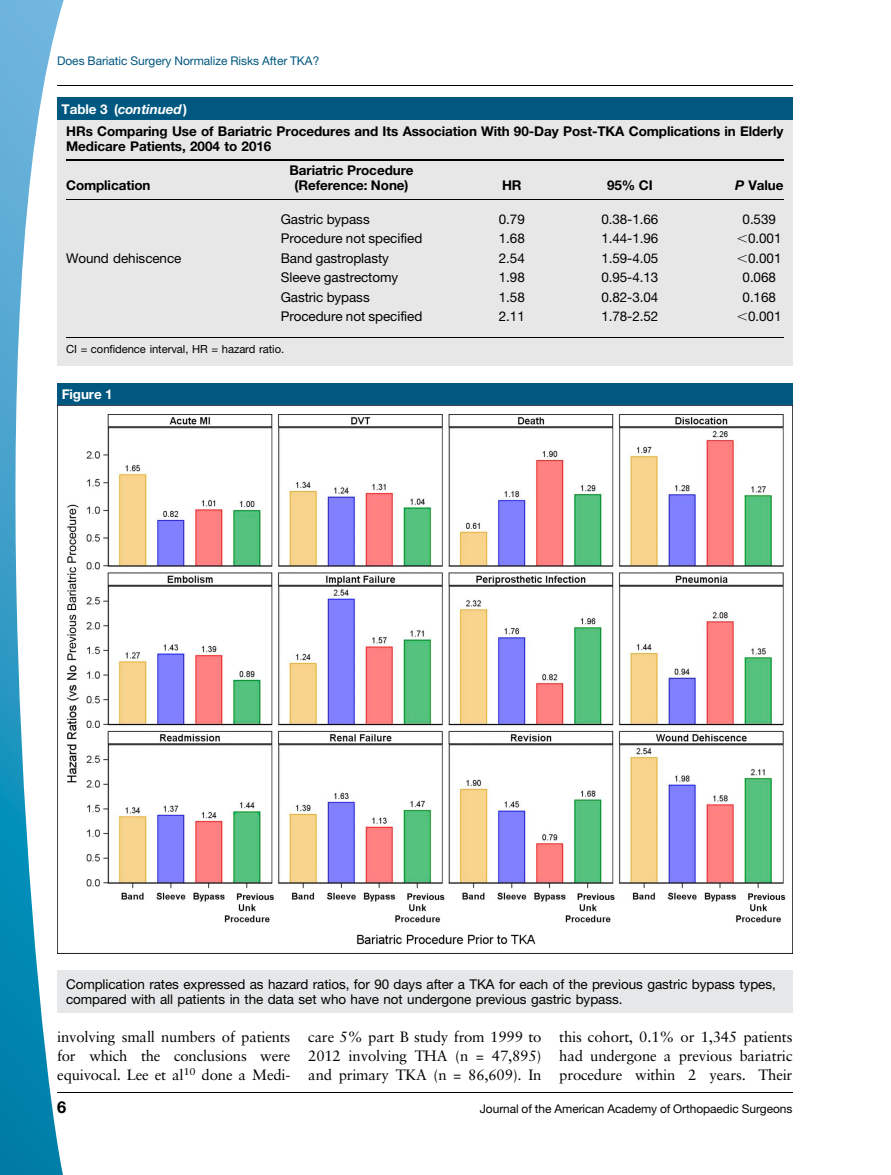
<style>
.page{position:relative;width:891px;height:1175px;background:#fff}
.page>*{position:absolute;margin:0;border:0;box-sizing:border-box;transform-origin:0 0}
.t1{font:16.5px "Adv O Td 1 f 5 cc 91.B";color:#000}
.t2{font:15px/18.8px "Adv O Tece 49054";letter-spacing:-.005em;color:#000;text-align:justify}
.t3{font:13.5px/15px "Adv OT7 fe 89 a 09";color:#000}
.t4{font:13.5px/15px "Adv O Td 1 f 5 cc 91.B";color:#000}
.t5{font:13.5px "Adv O Tfadd 598 a.BI";color:#fff}
.t6{font:13.5px "Adv O Td 1 f 5 cc 91.B";color:#fff}
.t7{font:12px "Adv OT7 fe 89 a 09";color:#000}
.t8{font:12px "Adv OT7 fe 89 a 09";color:#00577f}
.t9{font:11.25px "Adv OT7 fe 89 a 09";color:#000}
.s1{font-family:"Adv O Td 1 f 5 cc 91.B"}
.s2{font-family:"Adv O Tfadd 598 a.BI"}
.s3{font-family:"Adv PS586 B"}
</style>
<div class="page">
<svg style="left:0;top:0;width:66px;height:1174px"></svg>
<div style="left:57px;top:98px;width:735px;height:242px;background:#e7e7e7"></div>
<hr style="left:66px;top:337px;width:717px;height:1px;background:#000">
<hr style="left:66px;top:199px;width:717px;height:1px;background:#000">
<div style="left:57px;top:98px;width:735px;height:22px;background:#00577f"></div>
<div style="left:57px;top:340px;width:735px;height:25px;background:#e7e7e7"></div>
<hr style="left:66px;top:159px;width:717px;height:1px;background:#000">
<div style="left:57px;top:383px;width:735px;height:22px;background:#00577f"></div>
<div style="left:57px;top:970px;width:735px;height:42px;background:#e6e7e8"></div>
<img style="left:57px;top:405px;width:735px;height:548px">
<hr style="left:57px;top:85px;width:735px;height:1px;background:#000">
<hr style="left:57px;top:1092px;width:735px;height:1px;background:#000">
<p class="t8" style="left:57px;top:57px;width:264px">Does Bariatic Surgery Normalize Risks After TKA?</p>
<p class="t5" style="left:62px;top:101px;width:127px"><span class="s1">Table 3 (</span>continued<span class="s1">)</span></p>
<p class="t4" style="left:66px;top:125px;width:719px">HRs Comparing Use of Bariatric Procedures and Its Association With 90-Day Post-TKA Complications in Elderly<br>Medicare Patients, 2004 to 2016</p>
<p class="t4" style="left:66px;top:179px;width:86px">Complication</p>
<p class="t4" style="left:289px;top:164px;width:126px;text-align:center">Bariatric Procedure (Reference: None)</p>
<p class="t4" style="left:502px;top:179px;width:21px">HR</p>
<p class="t4" style="left:607px;top:179px;width:47px">95% CI</p>
<p class="t4" style="left:735px;top:179px;width:50px"><span class="s2">P</span> Value</p>
<p class="t3" style="left:281px;top:213px;width:90px">Gastric bypass</p>
<p class="t3" style="left:499px;top:213px;width:27px">0.79</p>
<p class="t3" style="left:601px;top:213px;width:58px">0.38-1.66</p>
<p class="t3" style="left:743px;top:213px;width:35px">0.539</p>
<p class="t3" style="left:281px;top:232px;width:143px">Procedure not specified</p>
<p class="t3" style="left:499px;top:232px;width:27px">1.68</p>
<p class="t3" style="left:601px;top:232px;width:58px">1.44-1.96</p>
<p class="t3" style="left:737px;top:232px;width:46px"><span class="s3">,</span>0.001</p>
<p class="t3" style="left:66px;top:252px;width:117px">Wound dehiscence</p>
<p class="t3" style="left:281px;top:252px;width:110px">Band gastroplasty</p>
<p class="t3" style="left:499px;top:252px;width:27px">2.54</p>
<p class="t3" style="left:601px;top:252px;width:58px">1.59-4.05</p>
<p class="t3" style="left:737px;top:252px;width:46px"><span class="s3">,</span>0.001</p>
<p class="t3" style="left:281px;top:271px;width:119px">Sleeve gastrectomy</p>
<p class="t3" style="left:499px;top:271px;width:27px">1.98</p>
<p class="t3" style="left:601px;top:271px;width:58px">0.95-4.13</p>
<p class="t3" style="left:743px;top:271px;width:35px">0.068</p>
<p class="t3" style="left:281px;top:291px;width:90px">Gastric bypass</p>
<p class="t3" style="left:499px;top:291px;width:27px">1.58</p>
<p class="t3" style="left:601px;top:291px;width:58px">0.82-3.04</p>
<p class="t3" style="left:743px;top:291px;width:35px">0.168</p>
<p class="t3" style="left:281px;top:310px;width:143px">Procedure not specified</p>
<p class="t3" style="left:499px;top:310px;width:27px">2.11</p>
<p class="t3" style="left:601px;top:310px;width:58px">1.78-2.52</p>
<p class="t3" style="left:737px;top:310px;width:46px"><span class="s3">,</span>0.001</p>
<p class="t9" style="left:66px;top:345px;width:220px">CI = confidence interval, HR = hazard ratio.</p>
<p class="t6" style="left:62px;top:389px;width:52px">Figure 1</p>
<p class="t3" style="left:66px;top:977px;width:711px">Complication rates expressed as hazard ratios, for 90 days after a TKA for each of the previous gastric bypass types, compared with all patients in the data set who have not undergone previous gastric bypass.</p>
<p class="t2" style="left:57px;top:1028px;width:235px">involving small numbers of patients for which the conclusions were equivocal. Lee et al<sup>10</sup> done a Medi-</p>
<p class="t2" style="left:308px;top:1028px;width:235px">care 5% part B study from 1999 to 2012 involving THA (n = 47,895) and primary TKA (n = 86,609). In</p>
<p class="t2" style="left:559px;top:1028px;width:235px">this cohort, 0.1% or 1,345 patients had undergone a previous bariatric procedure within 2 years. Their</p>
<p class="t1" style="left:57px;top:1101px;width:11px">6</p>
<p class="t7" style="left:480px;top:1104px;width:314px">Journal of the American Academy of Orthopaedic Surgeons</p>
</div>
